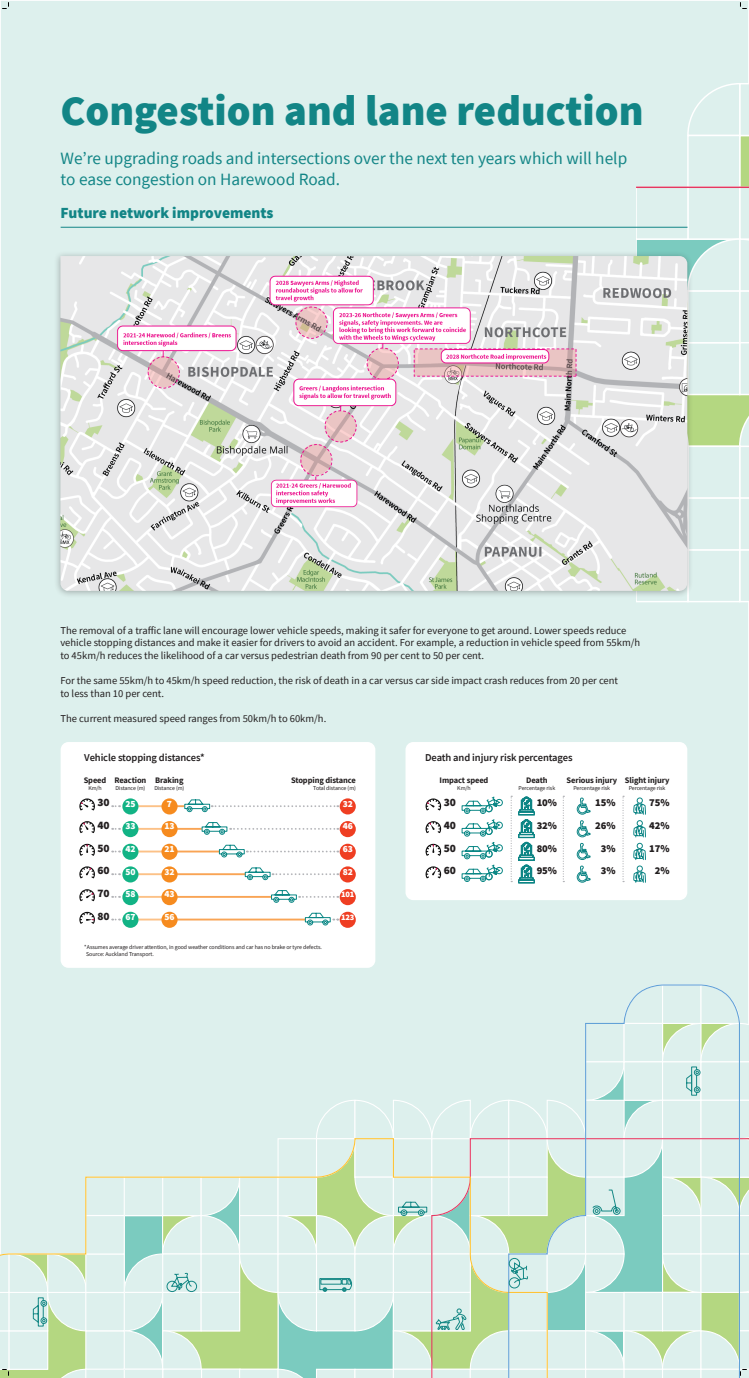
<style>
.page{position:relative;width:749px;height:1378px;background:#fff}
.page>*{position:absolute;margin:0;border:0;box-sizing:border-box;transform-origin:0 0}
.t1{font:900 42.63px "Source Sans Pro";color:#128586}
.t2{font:17.25px/20.7px "Source Sans Pro";color:#128586}
.t3{font:900 15.42px "Source Sans Pro";color:#128586}
.body{font:900 11.37px "Source Sans Pro";letter-spacing:-.01em;color:#231f20}
.body-2{font:10.53px/12.6px "Source Sans Pro";color:#231f20}
.body-3{font:600 10.53px "Source Sans Pro";letter-spacing:-.01em;color:#231f20}
.body-4{font:900 10.53px "Source Sans Pro";letter-spacing:-.01em;color:#231f20}
.body-5{font:900 9.48px "Source Sans Pro";letter-spacing:-.01em;color:#fff}
.body-6{font:700 8.43px "Source Sans Pro";letter-spacing:-.01em;color:#231f20}
.body-7{font:900 8.43px "Source Sans Pro";letter-spacing:-.01em;color:#fff}
.body-8{font:5.88px "Source Sans Pro";letter-spacing:-.01em;color:#231f20}
</style>
<div class="page">
<div style="left:0;top:0;width:748px;height:1378px;background:#ddf0ed;border:1px solid #fff"></div>
<svg style="left:636px;top:82px;width:112px;height:520px"></svg>
<hr style="left:61px;top:227px;width:626px;height:1px;background:#128586">
<div style="left:53px;top:250px;width:640px;height:349px;background:#231f20;opacity:.33"></div>
<img style="left:60px;top:256px;width:627px;height:335px">
<div style="left:61px;top:742px;width:314px;height:226px;background:#fff;border-radius:8px"></div>
<div style="left:339px;top:798px;width:17px;height:16px;background:#ef3e22;border-radius:50%"></div>
<svg style="left:112px;top:805px;width:8px;height:2px"></svg>
<hr style="left:138px;top:805px;width:25px;height:2px;background:#fcc187">
<div style="left:122px;top:798px;width:16px;height:16px;background:#12b385;border-radius:50%"></div>
<div style="left:161px;top:798px;width:16px;height:16px;background:#f68b1f;border-radius:50%"></div>
<svg style="left:176px;top:799px;width:162px;height:13px"></svg>
<svg style="left:79px;top:798px;width:16px;height:12px"></svg>
<div style="left:339px;top:821px;width:17px;height:16px;background:#ef3e22;border-radius:50%"></div>
<svg style="left:112px;top:828px;width:8px;height:2px"></svg>
<hr style="left:138px;top:828px;width:25px;height:2px;background:#fcc187">
<hr style="left:176px;top:828px;width:26px;height:2px;background:#f9a454">
<div style="left:122px;top:821px;width:16px;height:16px;background:#12b385;border-radius:50%"></div>
<div style="left:161px;top:821px;width:16px;height:16px;background:#f68b1f;border-radius:50%"></div>
<svg style="left:201px;top:822px;width:137px;height:13px"></svg>
<svg style="left:79px;top:821px;width:16px;height:12px"></svg>
<div style="left:339px;top:844px;width:17px;height:16px;background:#ef3e22;border-radius:50%"></div>
<svg style="left:112px;top:850px;width:8px;height:2px"></svg>
<hr style="left:138px;top:850px;width:25px;height:2px;background:#fcc187">
<hr style="left:176px;top:850px;width:43px;height:2px;background:#f9a454">
<div style="left:122px;top:844px;width:16px;height:16px;background:#12b385;border-radius:50%"></div>
<div style="left:161px;top:844px;width:16px;height:16px;background:#f68b1f;border-radius:50%"></div>
<svg style="left:219px;top:844px;width:119px;height:13px"></svg>
<svg style="left:79px;top:844px;width:16px;height:12px"></svg>
<div style="left:339px;top:866px;width:17px;height:16px;background:#ef3e22;border-radius:50%"></div>
<svg style="left:112px;top:873px;width:8px;height:2px"></svg>
<hr style="left:138px;top:873px;width:25px;height:2px;background:#fcc187">
<hr style="left:176px;top:873px;width:69px;height:2px;background:#f9a454">
<div style="left:122px;top:866px;width:16px;height:16px;background:#12b385;border-radius:50%"></div>
<div style="left:161px;top:866px;width:16px;height:16px;background:#f68b1f;border-radius:50%"></div>
<svg style="left:244px;top:867px;width:94px;height:13px"></svg>
<div style="left:339px;top:889px;width:17px;height:16px;background:#ef3e22;border-radius:50%"></div>
<svg style="left:112px;top:896px;width:8px;height:2px"></svg>
<hr style="left:138px;top:896px;width:25px;height:2px;background:#fcc187">
<hr style="left:176px;top:896px;width:95px;height:2px;background:#f9a454">
<div style="left:122px;top:889px;width:16px;height:16px;background:#12b385;border-radius:50%"></div>
<div style="left:161px;top:889px;width:16px;height:16px;background:#f68b1f;border-radius:50%"></div>
<svg style="left:271px;top:890px;width:67px;height:13px"></svg>
<hr style="left:138px;top:918px;width:25px;height:2px;background:#fcc187">
<hr style="left:176px;top:918px;width:129px;height:2px;background:#f9a454">
<div style="left:122px;top:912px;width:16px;height:16px;background:#12b385;border-radius:50%"></div>
<div style="left:161px;top:912px;width:16px;height:16px;background:#f68b1f;border-radius:50%"></div>
<svg style="left:304px;top:912px;width:34px;height:13px"></svg>
<svg style="left:79px;top:912px;width:16px;height:12px"></svg>
<div style="left:339px;top:912px;width:17px;height:16px;background:#ef3e22;border-radius:50%"></div>
<svg style="left:79px;top:866px;width:16px;height:12px"></svg>
<svg style="left:79px;top:889px;width:16px;height:12px"></svg>
<div style="left:405px;top:742px;width:282px;height:158px;background:#fff;border-radius:8px"></div>
<svg style="left:425px;top:798px;width:16px;height:12px"></svg>
<svg style="left:425px;top:821px;width:16px;height:12px"></svg>
<svg style="left:425px;top:844px;width:16px;height:12px"></svg>
<svg style="left:425px;top:866px;width:16px;height:12px"></svg>
<svg style="left:510px;top:795px;width:2px;height:87px"></svg>
<svg style="left:562px;top:795px;width:2px;height:87px"></svg>
<svg style="left:622px;top:795px;width:2px;height:87px"></svg>
<svg style="left:518px;top:797px;width:16px;height:86px"></svg>
<svg style="left:576px;top:797px;width:14px;height:40px"></svg>
<svg style="left:576px;top:843px;width:14px;height:40px"></svg>
<svg style="left:633px;top:797px;width:12px;height:86px"></svg>
<svg style="left:461px;top:796px;width:42px;height:86px"></svg>
<svg style="left:0;top:984px;width:748px;height:394px"></svg>
<p class="t1" style="left:60px;top:81px;width:584px">Congestion and lane reduction</p>
<p class="t2" style="left:61px;top:148px;width:568px">We’re upgrading roads and intersections over the next ten years which will help to ease congestion on Harewood Road.</p>
<h2 class="t3" style="left:61px;top:203px;width:214px">Future network improvements</h2>
<p class="body-2" style="left:60px;top:624px;width:581px">The removal of a traffic lane will encourage lower vehicle speeds, making it safer for everyone to get around. Lower speeds reduce vehicle stopping distances and make it easier for drivers to avoid an accident. For example, a reduction in vehicle speed from 55km/h to 45km/h reduces the likelihood of a car versus pedestrian death from 90 per cent to 50 per cent.</p>
<p class="body-2" style="left:60px;top:674px;width:559px">For the same 55km/h to 45km/h speed reduction, the risk of death in a car versus car side impact crash reduces from 20 per cent to less than 10 per cent.</p>
<p class="body-2" style="left:60px;top:712px;width:267px">The current measured speed ranges from 50km/h to 60km/h.</p>
<p class="body-3" style="left:84px;top:751px;width:122px">Vehicle stopping distances*</p>
<p class="body-3" style="left:425px;top:751px;width:149px">Death and injury risk percentages</p>
<p class="body-6" style="left:439px;top:774px;width:50px">Impact speed</p>
<p class="body-8" style="left:457px;top:784px;width:15px">Km/h</p>
<p class="body-6" style="left:566px;top:774px;width:52px">Serious injury</p>
<p class="body-8" style="left:573px;top:784px;width:38px">Percentage risk</p>
<p class="body-6" style="left:624px;top:774px;width:46px">Slight injury</p>
<p class="body-8" style="left:628px;top:784px;width:38px">Percentage risk</p>
<p class="body-6" style="left:526px;top:774px;width:23px">Death</p>
<p class="body-8" style="left:518px;top:784px;width:38px">Percentage risk</p>
<p class="body-6" style="left:84px;top:774px;width:101px">Speed Reaction Braking</p>
<p class="body-8" style="left:88px;top:784px;width:15px">Km/h</p>
<p class="body-8" style="left:115px;top:784px;width:31px">Distance (m)</p>
<p class="body-8" style="left:154px;top:784px;width:31px">Distance (m)</p>
<p class="body-6" style="left:291px;top:774px;width:66px">Stopping distance</p>
<p class="body-8" style="left:313px;top:784px;width:44px">Total distance (m)</p>
<p class="body" style="left:97px;top:795px;width:14px">30</p>
<p class="body-5" style="left:125px;top:797px;width:12px">25</p>
<p class="body-5" style="left:167px;top:797px;width:7px">7</p>
<p class="body-5" style="left:342px;top:797px;width:12px">32</p>
<p class="body" style="left:97px;top:817px;width:14px">40</p>
<p class="body-5" style="left:125px;top:819px;width:12px">33</p>
<p class="body-5" style="left:164px;top:819px;width:12px">13</p>
<p class="body-5" style="left:342px;top:819px;width:12px">46</p>
<p class="body" style="left:97px;top:840px;width:14px">50</p>
<p class="body-5" style="left:125px;top:842px;width:12px">42</p>
<p class="body-5" style="left:164px;top:842px;width:12px">21</p>
<p class="body-5" style="left:342px;top:842px;width:12px">63</p>
<p class="body-5" style="left:125px;top:865px;width:12px">50</p>
<p class="body-5" style="left:164px;top:865px;width:12px">32</p>
<p class="body-5" style="left:342px;top:865px;width:12px">82</p>
<p class="body-5" style="left:125px;top:887px;width:12px">58</p>
<p class="body-5" style="left:164px;top:887px;width:12px">43</p>
<p class="body-7" style="left:341px;top:888px;width:15px">101</p>
<p class="body" style="left:97px;top:908px;width:14px">80</p>
<p class="body-5" style="left:125px;top:910px;width:12px">67</p>
<p class="body-5" style="left:164px;top:910px;width:12px">56</p>
<p class="body" style="left:97px;top:863px;width:14px">60</p>
<p class="body" style="left:97px;top:885px;width:14px">70</p>
<p class="body-7" style="left:341px;top:911px;width:15px">123</p>
<p class="body-8" style="left:84px;top:943px;width:239px">*Assumes average driver attention, in good weather conditions and car has no brake or tyre defects.</p>
<p class="body-8" style="left:86px;top:950px;width:69px">Source: Auckland Transport.</p>
<p class="body" style="left:443px;top:795px;width:14px">30</p>
<p class="body" style="left:443px;top:817px;width:14px">40</p>
<p class="body" style="left:443px;top:840px;width:14px">50</p>
<p class="body" style="left:443px;top:863px;width:14px">60</p>
<p class="body-4" style="left:536px;top:795px;width:22px">10%</p>
<p class="body-4" style="left:536px;top:818px;width:22px">32%</p>
<p class="body-4" style="left:536px;top:841px;width:22px">80%</p>
<p class="body-4" style="left:536px;top:863px;width:22px">95%</p>
<p class="body-4" style="left:595px;top:795px;width:22px">15%</p>
<p class="body-4" style="left:595px;top:818px;width:22px">26%</p>
<p class="body-4" style="left:600px;top:841px;width:16px">3%</p>
<p class="body-4" style="left:600px;top:863px;width:16px">3%</p>
<p class="body-4" style="left:649px;top:795px;width:22px">75%</p>
<p class="body-4" style="left:649px;top:818px;width:22px">42%</p>
<p class="body-4" style="left:649px;top:841px;width:22px">17%</p>
<p class="body-4" style="left:654px;top:863px;width:16px">2%</p>
</div>
